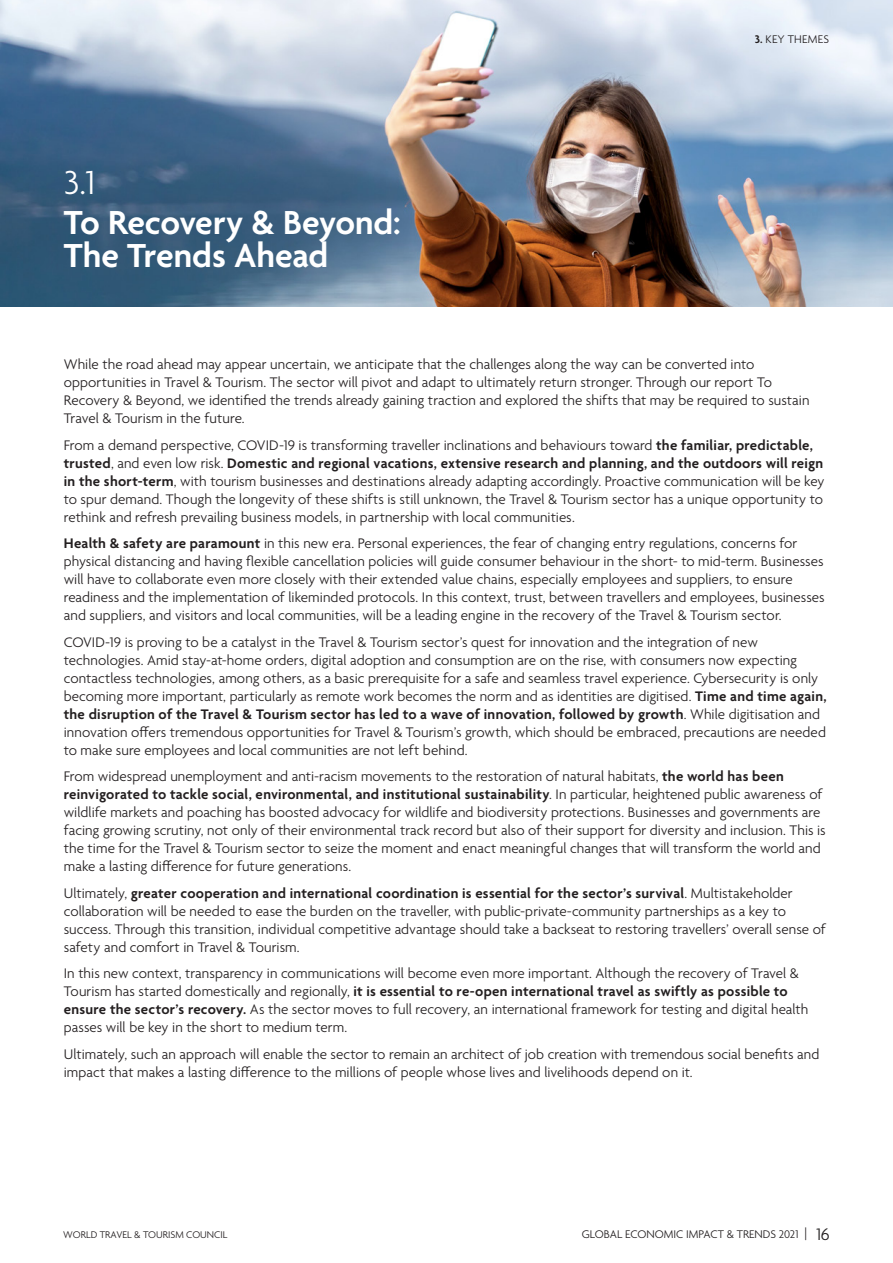
<style>
.page{position:relative;width:893px;height:1263px;background:#fff}
.page>*{position:absolute;margin:0;border:0;box-sizing:border-box;transform-origin:0 0}
.t1{font:600 36px/33px "Agenda";letter-spacing:-.005em;color:#fff}
.t2{font:300 36px "Agenda";color:#fff}
.body{font:300 15px/18px "Agenda";letter-spacing:.005em;color:#231f20}
.t3{font:300 12px "Agenda";color:#231f20}
.t4{font:300 12px "Agenda";letter-spacing:.025em;color:#231f20}
.t5{font:300 10.5px "Agenda";color:#231f20}
.s1{font-weight:600}
.s2{font-size:13.5px}
.s3{font-size:18px}
</style>
<div class="page">
<img style="left:0;top:0;width:893px;height:307px">
<p class="t2" style="left:64px;top:163px;width:33px">3.1</p>
<p class="t1" style="left:64px;top:208px;width:339px">To Recovery &amp; Beyond:<br>The Trends Ahead</p>
<p class="t4" style="left:755px;top:32px;width:76px"><span class="s1">3.</span> KEY THEMES</p>
<p class="body" style="left:64px;top:356px;width:747px">While the road ahead may appear uncertain, we anticipate that the challenges along the way can be converted into opportunities in Travel &amp; Tourism. The sector will pivot and adapt to ultimately return stronger. Through our report To Recovery &amp; Beyond, we identified the trends already gaining traction and explored the shifts that may be required to sustain Travel &amp; Tourism in the future.</p>
<p class="body" style="left:64px;top:437px;width:762px">From a demand perspective, COVID-19 is transforming traveller inclinations and behaviours toward <span class="s1">the familiar, predictable, trusted</span>, and even low risk. <span class="s1">Domestic and regional vacations, extensive research and planning, and the outdoors will reign in the short-term</span>, with tourism businesses and destinations already adapting accordingly. Proactive communication will be key to spur demand. Though the longevity of these shifts is still unknown, the Travel &amp; Tourism sector has a unique opportunity to rethink and refresh prevailing business models, in partnership with local communities.</p>
<p class="body" style="left:64px;top:535px;width:762px"><span class="s1">Health &amp; safety are paramount</span> in this new era. Personal experiences, the fear of changing entry regulations, concerns for physical distancing and having flexible cancellation policies will guide consumer behaviour in the short- to mid-term. Businesses will have to collaborate even more closely with their extended value chains, especially employees and suppliers, to ensure readiness and the implementation of likeminded protocols. In this context, trust, between travellers and employees, businesses and suppliers, and visitors and local communities, will be a leading engine in the recovery of the Travel &amp; Tourism sector.</p>
<p class="body" style="left:64px;top:634px;width:764px">COVID-19 is proving to be a catalyst in the Travel &amp; Tourism sector’s quest for innovation and the integration of new technologies. Amid stay-at-home orders, digital adoption and consumption are on the rise, with consumers now expecting contactless technologies, among others, as a basic prerequisite for a safe and seamless travel experience. Cybersecurity is only becoming more important, particularly as remote work becomes the norm and as identities are digitised. <span class="s1">Time and time again, the disruption of the Travel &amp; Tourism sector has led to a wave of innovation, followed by growth</span>. While digitisation and innovation offers tremendous opportunities for Travel &amp; Tourism’s growth, which should be embraced, precautions are needed to make sure employees and local communities are not left behind.</p>
<p class="body" style="left:64px;top:768px;width:763px">From widespread unemployment and anti-racism movements to the restoration of natural habitats, <span class="s1">the world has been reinvigorated to tackle social, environmental, and institutional sustainability</span>. In particular, heightened public awareness of wildlife markets and poaching has boosted advocacy for wildlife and biodiversity protections. Businesses and governments are facing growing scrutiny, not only of their environmental track record but also of their support for diversity and inclusion. This is the time for the Travel &amp; Tourism sector to seize the moment and enact meaningful changes that will transform the world and make a lasting difference for future generations.</p>
<p class="body" style="left:64px;top:885px;width:764px">Ultimately, <span class="s1">greater cooperation and international coordination is essential for the sector’s survival</span>. Multistakeholder collaboration will be needed to ease the burden on the traveller, with public-private-community partnerships as a key to success. Through this transition, individual competitive advantage should take a backseat to restoring travellers’ overall sense of safety and comfort in Travel &amp; Tourism.</p>
<p class="body" style="left:64px;top:965px;width:746px">In this new context, transparency in communications will become even more important. Although the recovery of Travel &amp; Tourism has started domestically and regionally, <span class="s1">it is essential to re-open international travel as swiftly as possible to ensure the sector’s recovery.</span> As the sector moves to full recovery, an international framework for testing and digital health passes will be key in the short to medium term.</p>
<p class="body" style="left:64px;top:1046px;width:757px">Ultimately, such an approach will enable the sector to remain an architect of job creation with tremendous social benefits and impact that makes a lasting difference to the millions of people whose lives and livelihoods depend on it.</p>
<p class="t5" style="left:63px;top:1229px;width:166px">WORLD TRAVEL &amp; TOURISM COUNCIL</p>
<p class="t3" style="left:582px;top:1228px;width:249px">GLOBAL ECONOMIC IMPACT &amp; TRENDS 2021 <span class="s2">|</span> <span class="s3">16</span></p>
</div>
